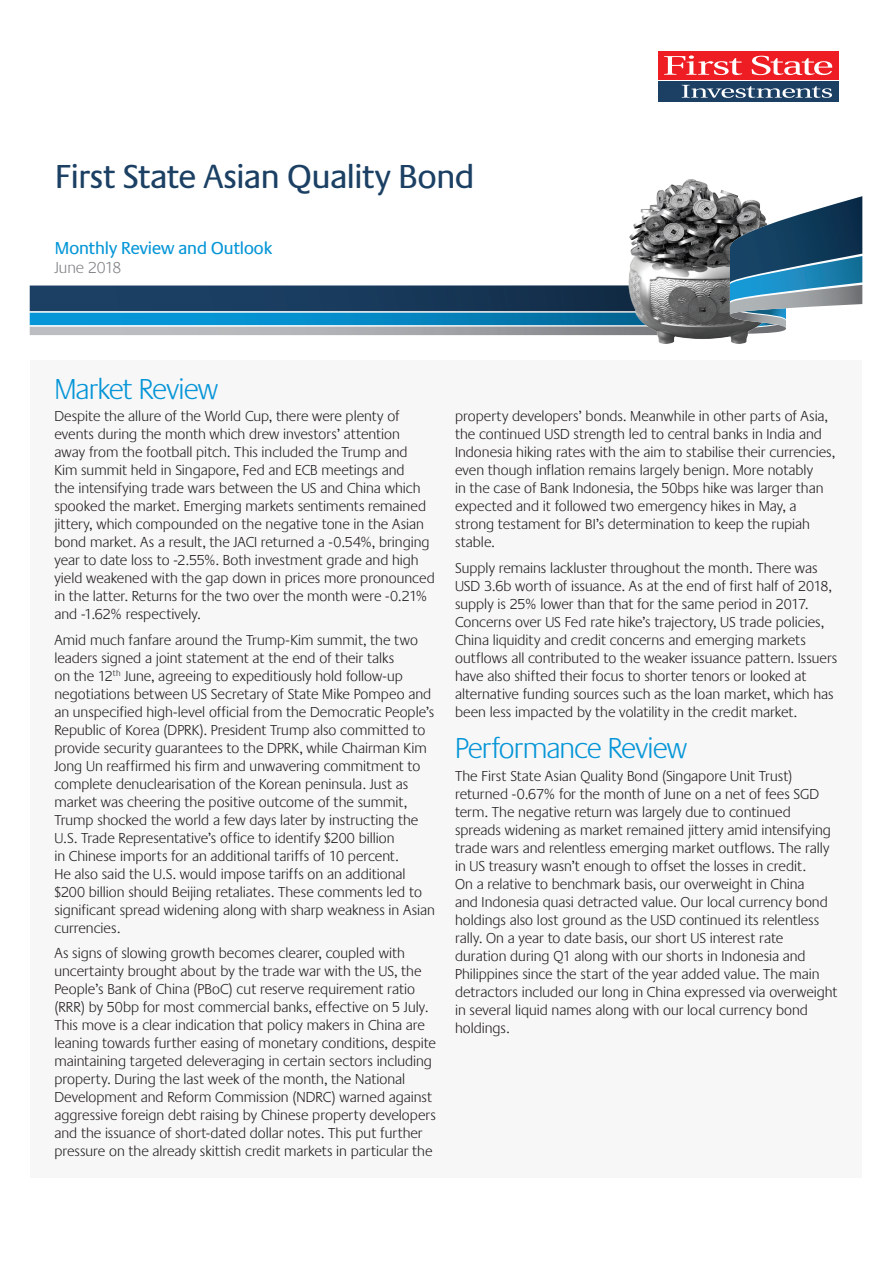
<style>
.page{position:relative;width:893px;height:1263px;background:#fff}
.page>*{position:absolute;margin:0;border:0;box-sizing:border-box;transform-origin:0 0}
._00_Cover_heading_1{font:34.5px "Praxis EF";letter-spacing:-.04em;color:#1b4064}
.Section_head{font:300 30px "Praxis EF";letter-spacing:-.03em;color:#0696d7}
._00_Cover_heading_1-2{font:18px "Praxis EF";letter-spacing:-.035em;color:#0696d7}
._00_Cover_heading_1-3{font:300 16.5px "Praxis EF";letter-spacing:-.01em;color:#808285}
.body_txt{font:300 15px/18px "Praxis EF";color:#231f20}
</style>
<div class="page">
<div style="left:31px;top:360px;width:831px;height:818px;background:#f7f7f8"></div>
<svg style="left:30px;top:179px;width:832px;height:163px"></svg>
<div style="left:658px;top:51px;width:180px;height:28px;background:#ee1d23"></div>
<svg style="left:664px;top:55px;width:78px;height:20px"></svg>
<svg style="left:752px;top:56px;width:80px;height:19px"></svg>
<div style="left:658px;top:81px;width:180px;height:21px;background:#1b4064"></div>
<svg style="left:682px;top:85px;width:150px;height:13px"></svg>
<p class="_00_Cover_heading_1" style="left:55px;top:158px;width:422px">First State Asian Quality Bond</p>
<p class="_00_Cover_heading_1-2" style="left:55px;top:238px;width:219px">Monthly Review and Outlook</p>
<p class="_00_Cover_heading_1-3" style="left:55px;top:259px;width:68px">June 2018</p>
<p class="Section_head" style="left:54px;top:373px;width:166px">Market Review</p>
<p class="body_txt" style="left:54px;top:407px;width:382px">Despite the allure of the World Cup, there were plenty of events during the month which drew investors’ attention<br>away from the football pitch. This included the Trump and<br>Kim summit held in Singapore, Fed and ECB meetings and<br>the intensifying trade wars between the US and China which spooked the market. Emerging markets sentiments remained jittery, which compounded on the negative tone in the Asian bond market. As a result, the JACI returned a -0.54%, bringing year to date loss to -2.55%. Both investment grade and high yield weakened with the gap down in prices more pronounced in the latter. Returns for the two over the month were -0.21% and -1.62% respectively.</p>
<p class="body_txt" style="left:54px;top:631px;width:382px">Amid much fanfare around the Trump-Kim summit, the two leaders signed a joint statement at the end of their talks<br>on the 12<sup>th</sup> June, agreeing to expeditiously hold follow-up negotiations between US Secretary of State Mike Pompeo and an unspecified high-level official from the Democratic People’s Republic of Korea (DPRK). President Trump also committed to provide security guarantees to the DPRK, while Chairman Kim Jong Un reaffirmed his firm and unwavering commitment to complete denuclearisation of the Korean peninsula. Just as market was cheering the positive outcome of the summit, Trump shocked the world a few days later by instructing the U.S. Trade Representative’s office to identify $200 billion<br>in Chinese imports for an additional tariffs of 10 percent.<br>He also said the U.S. would impose tariffs on an additional $200 billion should Beijing retaliates. These comments led to significant spread widening along with sharp weakness in Asian currencies.</p>
<p class="body_txt" style="left:54px;top:944px;width:383px">As signs of slowing growth becomes clearer, coupled with uncertainty brought about by the trade war with the US, the People’s Bank of China (PBoC) cut reserve requirement ratio (RRR) by 50bp for most commercial banks, effective on 5 July.<br>This move is a clear indication that policy makers in China are leaning towards further easing of monetary conditions, despite maintaining targeted deleveraging in certain sectors including property. During the last week of the month, the National Development and Reform Commission (NDRC) warned against aggressive foreign debt raising by Chinese property developers and the issuance of short-dated dollar notes. This put further pressure on the already skittish credit markets in particular the</p>
<p class="body_txt" style="left:455px;top:407px;width:381px">property developers’ bonds. Meanwhile in other parts of Asia, the continued USD strength led to central banks in India and Indonesia hiking rates with the aim to stabilise their currencies, even though inflation remains largely benign. More notably<br>in the case of Bank Indonesia, the 50bps hike was larger than expected and it followed two emergency hikes in May, a strong testament for BI’s determination to keep the rupiah stable.</p>
<p class="body_txt" style="left:455px;top:559px;width:384px">Supply remains lackluster throughout the month. There was USD 3.6b worth of issuance. As at the end of first half of 2018, supply is 25% lower than that for the same period in 2017.<br>Concerns over US Fed rate hike’s trajectory, US trade policies, China liquidity and credit concerns and emerging markets outflows all contributed to the weaker issuance pattern. Issuers have also shifted their focus to shorter tenors or looked at alternative funding sources such as the loan market, which has been less impacted by the volatility in the credit market.</p>
<p class="Section_head" style="left:455px;top:733px;width:234px">Performance Review</p>
<p class="body_txt" style="left:455px;top:767px;width:384px">The First State Asian Quality Bond (Singapore Unit Trust) returned -0.67% for the month of June on a net of fees SGD term. The negative return was largely due to continued spreads widening as market remained jittery amid intensifying trade wars and relentless emerging market outflows. The rally in US treasury wasn’t enough to offset the losses in credit.<br>On a relative to benchmark basis, our overweight in China<br>and Indonesia quasi detracted value. Our local currency bond holdings also lost ground as the USD continued its relentless rally. On a year to date basis, our short US interest rate duration during Q1 along with our shorts in Indonesia and Philippines since the start of the year added value. The main detractors included our long in China expressed via overweight in several liquid names along with our local currency bond holdings.</p>
</div>
